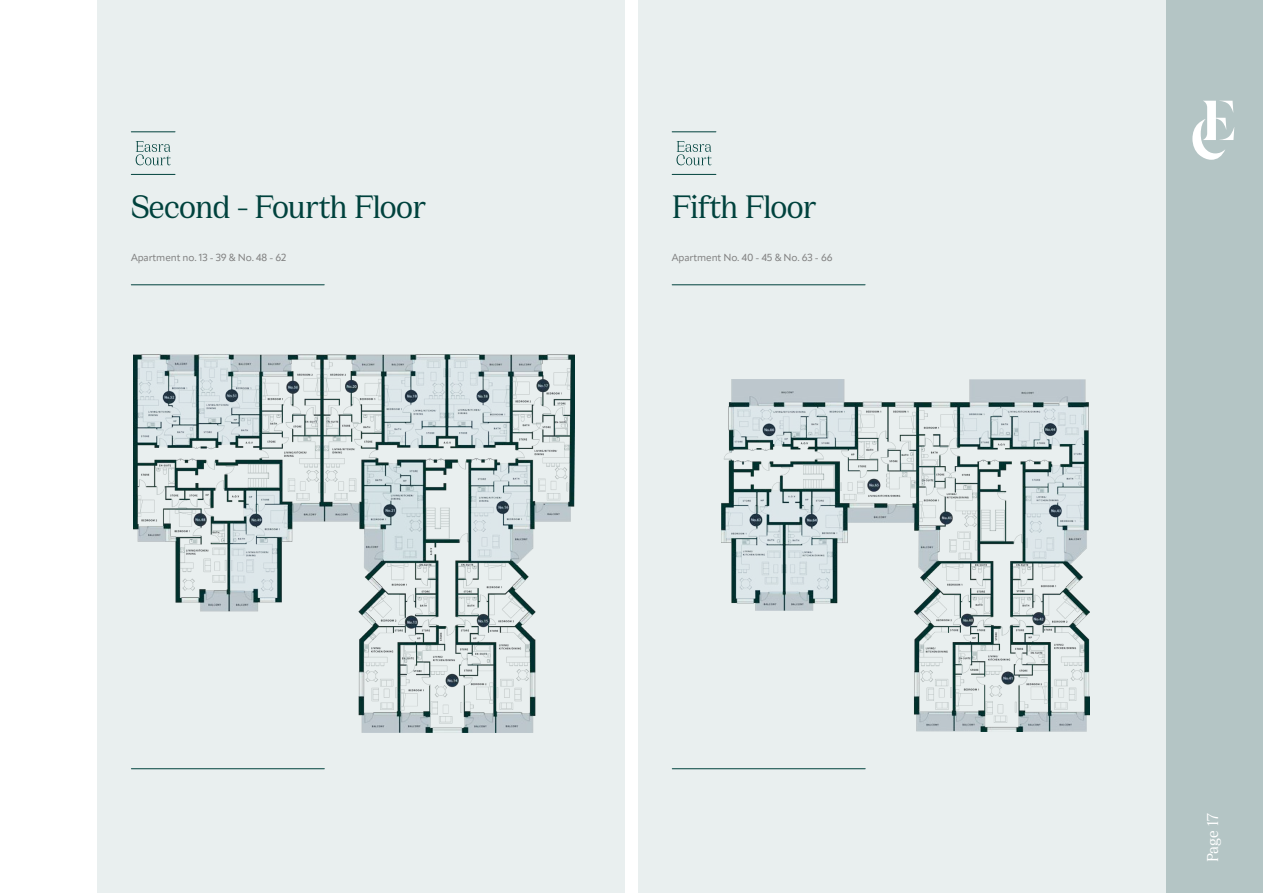
<style>
.page{position:relative;width:1263px;height:893px;background:#fff}
.page>*{position:absolute;margin:0;border:0;box-sizing:border-box;transform-origin:0 0}
.t1{font:35.4px "Cirka";letter-spacing:-.025em;color:#00423d}
.t2{font:17.25px "Cirka";color:#fff}
.t3{font:10.05px "Apparat";letter-spacing:-.01em;color:#808080}
</style>
<div class="page">
<div style="left:1165px;top:0;width:98px;height:893px;background:#b4c5c5"></div>
<svg style="left:1192px;top:101px;width:42px;height:59px"></svg>
<div style="left:639px;top:0;width:527px;height:893px;background:#e9efef"></div>
<hr style="left:672px;top:174px;width:44px;height:1px;background:#00423d">
<hr style="left:672px;top:285px;width:193px;height:1px;background:#00423d">
<hr style="left:672px;top:132px;width:44px;height:1px;background:#00423d">
<svg style="left:676px;top:141px;width:35px;height:24px"></svg>
<div style="left:98px;top:0;width:527px;height:893px;background:#e9efef"></div>
<img style="left:134px;top:355px;width:441px;height:377px">
<hr style="left:131px;top:174px;width:44px;height:1px;background:#00423d">
<hr style="left:131px;top:285px;width:193px;height:1px;background:#00423d">
<hr style="left:131px;top:132px;width:44px;height:1px;background:#00423d">
<svg style="left:136px;top:141px;width:35px;height:24px"></svg>
<hr style="left:131px;top:768px;width:193px;height:1px;background:#00423d">
<hr style="left:672px;top:768px;width:193px;height:1px;background:#00423d">
<img style="left:721px;top:380px;width:368px;height:351px">
<p class="t1" style="left:131px;top:186px;width:297px">Second - Fourth Floor</p>
<p class="t3" style="left:131px;top:251px;width:157px">Apartment no. 13 - 39 &amp; No. 48 - 62</p>
<p class="t1" style="left:672px;top:186px;width:147px">Fifth Floor</p>
<p class="t3" style="left:672px;top:251px;width:162px">Apartment No. 40 - 45 &amp; No. 63 - 66</p>
<p class="t2" style="left:1202px;top:862px;width:50px;rotate:-90deg">Page 17</p>
</div>
